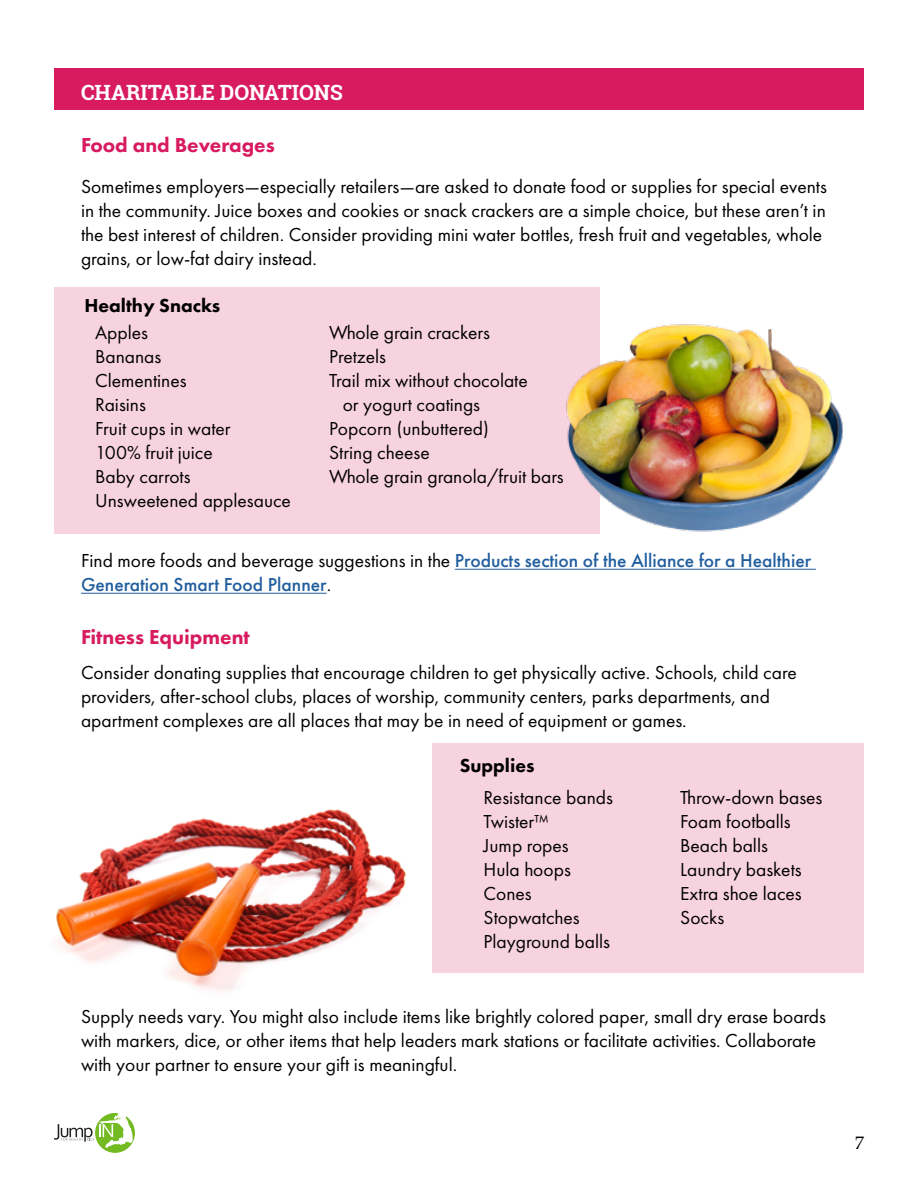
<style>
.page{position:relative;width:918px;height:1188px;background:#fff}
.page>*{position:absolute;margin:0;border:0;box-sizing:border-box;transform-origin:0 0}
.t1{font:800 21px "Futura PT";color:#d71b5e}
.t2{font:700 21px "Roboto Slab";color:#fff}
.t3{font:19.5px/24px "Futura PT";color:#000}
.t4{font:500 19.5px/24px "Futura PT";color:#215e9e}
.t5{font:800 19.5px "Futura PT";color:#000}
.t6{font:18px "Palatino";color:#000}
.s1{font-weight:400;color:#000}
</style>
<div class="page">
<svg style="left:54px;top:1113px;width:81px;height:40px"></svg>
<img style="left:56px;top:809px;width:351px;height:182px">
<div style="left:432px;top:743px;width:432px;height:229px;background:#f7d2df"></div>
<div style="left:54px;top:68px;width:810px;height:42px;background:#d71b5e"></div>
<div style="left:54px;top:287px;width:545px;height:247px;background:#f7d2df"></div>
<hr style="left:455px;top:569px;width:361px;height:1px;background:#215e9e">
<hr style="left:81px;top:593px;width:246px;height:1px;background:#215e9e">
<img style="left:566px;top:312px;width:277px;height:222px">
<p class="t2" style="left:81px;top:78px;width:263px">CHARITABLE DONATIONS</p>
<p class="t1" style="left:81px;top:132px;width:195px">Food and Beverages</p>
<p class="t3" style="left:81px;top:175px;width:748px">Sometimes employers—especially retailers—are asked to donate food or supplies for special events in the community. Juice boxes and cookies or snack crackers are a simple choice, but these aren’t in the best interest of children. Consider providing mini water bottles, fresh fruit and vegetables, whole grains, or low-fat dairy instead.</p>
<p class="t5" style="left:85px;top:293px;width:137px">Healthy Snacks</p>
<p class="t3" style="left:95px;top:320px;width:197px">Apples<br>Bananas<br>Clementines<br>Raisins<br>Fruit cups in water<br>100% fruit juice<br>Baby carrots<br>Unsweetened applesauce</p>
<p class="t3" style="left:329px;top:320px;width:162px">Whole grain crackers</p>
<p class="t3" style="left:329px;top:344px;width:58px">Pretzels</p>
<p class="t3" style="left:329px;top:368px;width:200px">Trail mix without chocolate</p>
<p class="t3" style="left:343px;top:392px;width:139px">or yogurt coatings</p>
<p class="t3" style="left:329px;top:416px;width:161px">Popcorn (unbuttered)</p>
<p class="t3" style="left:329px;top:440px;width:102px">String cheese</p>
<p class="t3" style="left:329px;top:464px;width:236px">Whole grain granola/fruit bars</p>
<p class="t4" style="left:81px;top:549px;width:732px"><span class="s1">Find more foods and beverage suggestions in the</span> Products section of the Alliance for a Healthier<br>Generation Smart Food Planner<span class="s1">.</span></p>
<p class="t1" style="left:81px;top:623px;width:170px">Fitness Equipment</p>
<p class="t3" style="left:81px;top:660px;width:717px">Consider donating supplies that encourage children to get physically active. Schools, child care providers, after-school clubs, places of worship, community centers, parks departments, and apartment complexes are all places that may be in need of equipment or games.</p>
<p class="t5" style="left:460px;top:753px;width:76px">Supplies</p>
<p class="t3" style="left:484px;top:785px;width:131px">Resistance bands<br>Twister™<br>Jump ropes<br>Hula hoops<br>Cones<br>Stopwatches<br>Playground balls</p>
<p class="t3" style="left:680px;top:785px;width:144px">Throw-down bases<br>Foam footballs<br>Beach balls<br>Laundry baskets<br>Extra shoe laces<br>Socks</p>
<p class="t3" style="left:81px;top:1005px;width:747px">Supply needs vary. You might also include items like brightly colored paper, small dry erase boards with markers, dice, or other items that help leaders mark stations or facilitate activities. Collaborate with your partner to ensure your gift is meaningful.</p>
<p class="t6" style="left:855px;top:1128px;width:10px">7</p>
</div>
